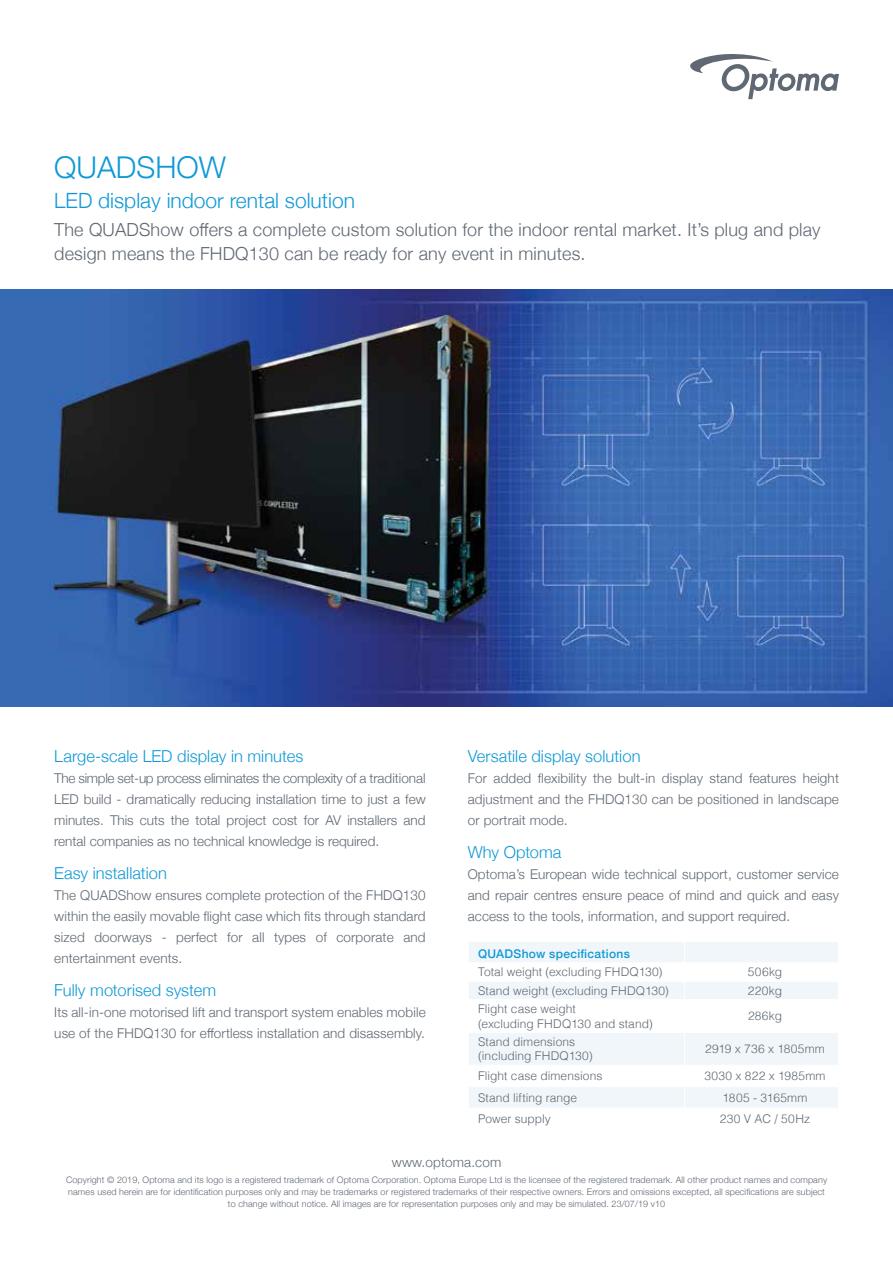
<style>
.page{position:relative;width:893px;height:1263px;background:#fff}
.page>*{position:absolute;margin:0;border:0;box-sizing:border-box;transform-origin:0 0}
.t1{font:300 30px "Helvetica Neue";color:#1099d6}
.t2{font:300 21px "Helvetica Neue";color:#1099d6}
.t3{font:300 18px/24px "Helvetica Neue";letter-spacing:.01em;color:#5f6873}
.t4{font:300 16.5px "Helvetica Neue";color:#1099d6}
.t5{font:300 13.5px/21px "Helvetica Neue";letter-spacing:.01em;color:#5f6873;text-align:justify}
.t6{font:300 12px/14.4px "Helvetica";letter-spacing:.005em;color:#5f6873}
.t7{font:300 12px "Helvetica";letter-spacing:.025em;color:#5f6873}
.t8{font:500 12px "Helvetica Neue";letter-spacing:.025em;color:#1099d6}
.t9{font:300 9px/12px "Helvetica Neue";letter-spacing:.01em;color:#5f6873;text-align:center}
</style>
<div class="page">
<img style="left:0;top:290px;width:893px;height:416px">
<svg style="left:469px;top:942px;width:369px;height:165px"></svg>
<hr style="left:468px;top:981px;width:216px;height:1px;background:#fff">
<hr style="left:468px;top:999px;width:216px;height:1px;background:#fff">
<hr style="left:468px;top:1032px;width:216px;height:1px;background:#fff">
<hr style="left:468px;top:1065px;width:216px;height:1px;background:#fff">
<hr style="left:468px;top:1086px;width:216px;height:1px;background:#fff">
<svg style="left:690px;top:54px;width:149px;height:45px"></svg>
<h1 class="t1" style="left:54px;top:143px;width:173px">QUADSHOW</h1>
<h2 class="t2" style="left:54px;top:183px;width:302px">LED display indoor rental solution</h2>
<h3 class="t3" style="left:54px;top:216px;width:768px">The QUADShow offers a complete custom solution for the indoor rental market. It’s plug and play design means the FHDQ130 can be ready for any event in minutes.</h3>
<p class="t4" style="left:54px;top:743px;width:251px">Large-scale LED display in minutes</p>
<p class="t5" style="left:54px;top:767px;width:373px">The simple set-up process eliminates the complexity of a traditional LED build - dramatically reducing installation time to just a few minutes. This cuts the total project cost for AV installers and rental companies as no technical knowledge is required.</p>
<p class="t4" style="left:54px;top:860px;width:114px">Easy installation</p>
<p class="t5" style="left:54px;top:884px;width:373px">The QUADShow ensures complete protection of the FHDQ130 within the easily movable flight case which fits through standard sized doorways - perfect for all types of corporate and entertainment events.</p>
<p class="t4" style="left:54px;top:976px;width:163px">Fully motorised system</p>
<p class="t5" style="left:54px;top:1000px;width:373px">Its all-in-one motorised lift and transport system enables mobile use of the FHDQ130 for effortless installation and disassembly.</p>
<p class="t4" style="left:468px;top:743px;width:174px">Versatile display solution</p>
<p class="t5" style="left:468px;top:767px;width:373px">For added flexibility the bult-in display stand features height adjustment and the FHDQ130 can be positioned in landscape or portrait mode.</p>
<p class="t4" style="left:468px;top:839px;width:95px">Why Optoma</p>
<p class="t5" style="left:468px;top:863px;width:373px">Optoma’s European wide technical support, customer service and repair centres ensure peace of mind and quick and easy access to the tools, information, and support required.</p>
<p class="t8" style="left:478px;top:944px;width:153px">QUADShow specifications</p>
<p class="t6" style="left:478px;top:964px;width:186px">Total weight (excluding FHDQ130)</p>
<p class="t6" style="left:748px;top:964px;width:36px">506kg</p>
<p class="t6" style="left:478px;top:982px;width:192px">Stand weight (excluding FHDQ130)</p>
<p class="t6" style="left:748px;top:982px;width:36px">220kg</p>
<p class="t6" style="left:478px;top:1001px;width:176px">Flight case weight<br>(excluding FHDQ130 and stand)</p>
<p class="t6" style="left:748px;top:1008px;width:35px">286kg</p>
<p class="t6" style="left:478px;top:1034px;width:116px">Stand dimensions (including FHDQ130)</p>
<p class="t6" style="left:705px;top:1041px;width:121px">2919 x 736 x 1805mm</p>
<p class="t6" style="left:478px;top:1068px;width:126px">Flight case dimensions</p>
<p class="t7" style="left:704px;top:1066px;width:123px">3030 x 822 x 1985mm</p>
<p class="t6" style="left:478px;top:1089px;width:101px">Stand lifting range</p>
<p class="t6" style="left:723px;top:1089px;width:86px">1805 - 3165mm</p>
<p class="t6" style="left:478px;top:1111px;width:74px">Power supply</p>
<p class="t7" style="left:720px;top:1108px;width:92px">230 V AC / 50Hz</p>
<p class="t5" style="left:392px;top:1151px;width:111px">www.optoma.com</p>
<p class="t9" style="left:66px;top:1173px;width:762px">Copyright © 2019, Optoma and its logo is a registered trademark of Optoma Corporation. Optoma Europe Ltd is the licensee of the registered trademark. All other product names and company names used herein are for identification purposes only and may be trademarks or registered trademarks of their respective owners. Errors and omissions excepted, all specifications are subject to change without notice. All images are for representation purposes only and may be simulated. 23/07/19 v10</p>
</div>
